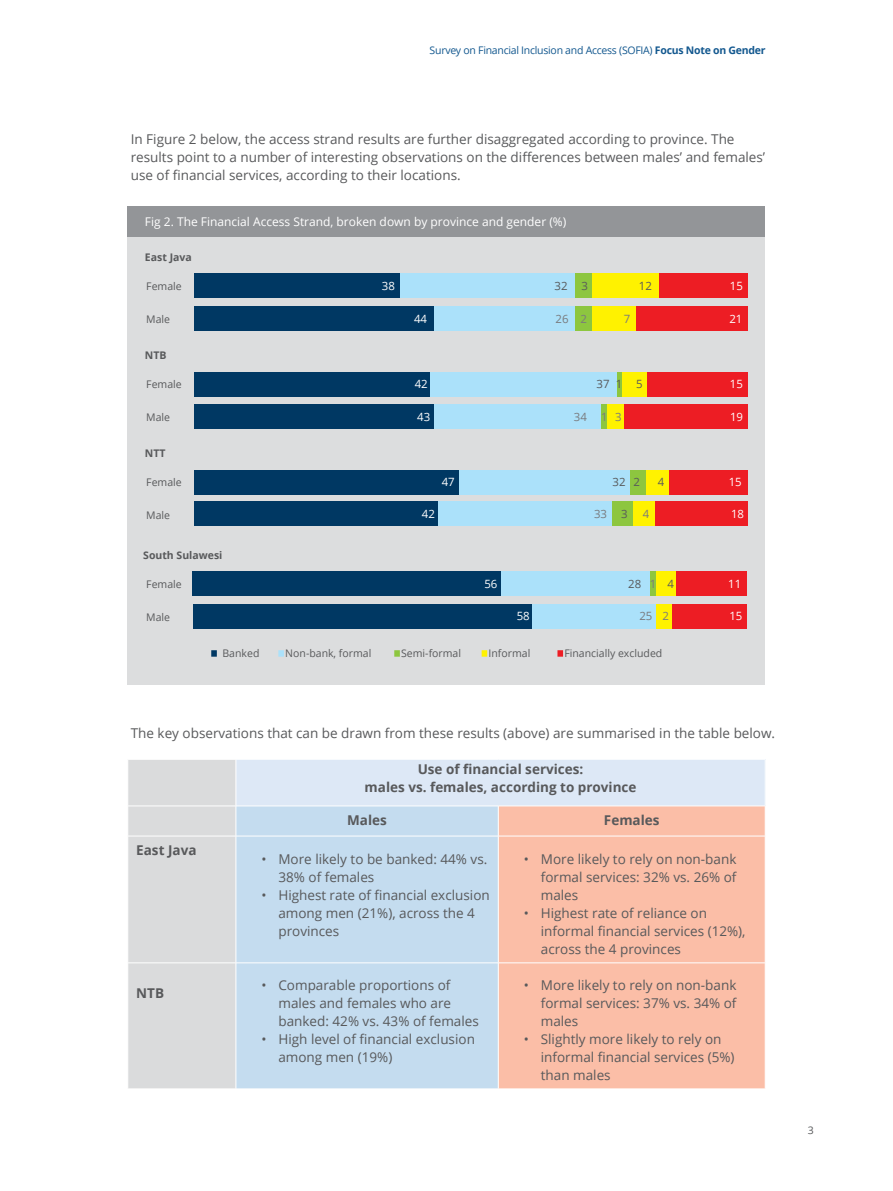
<style>
.page{position:relative;width:893px;height:1191px;background:#fff}
.page>*{position:absolute;margin:0;border:0;box-sizing:border-box;transform-origin:0 0}
.t1{font:13.5px/18px "Open Sans";color:#58595b}
.t2{font:700 13.5px/18px "Open Sans";color:#58595b;text-align:center}
.t3{font:12px "Open Sans";color:#fff}
.t4{font:11.4px "Open Sans";color:#fff}
.t5{font:11.4px "Open Sans";color:#58595b}
.t6{font:11.4px "Open Sans";color:#797a7d}
.t7{font:10.5px "Open Sans";color:#58595b}
.t8{font:10.5px "Open Sans";letter-spacing:-.025em;color:#13588f}
.t9{font:700 10.5px "Open Sans";color:#58595b}
.s1{font-weight:700}
.s2{color:#58595b}
</style>
<div class="page">
<div style="left:128px;top:231px;width:637px;height:454px;background:#dcddde"></div>
<div style="left:128px;top:206px;width:637px;height:30px;background:#939598"></div>
<div style="left:194px;top:274px;width:209px;height:24px;background:#003863"></div>
<div style="left:400px;top:274px;width:176px;height:24px;background:#abe1fa"></div>
<div style="left:576px;top:274px;width:16px;height:24px;background:#8dc63f"></div>
<div style="left:636px;top:274px;width:112px;height:24px;background:#ed1d24"></div>
<div style="left:393px;top:307px;width:182px;height:24px;background:#abe1fa"></div>
<div style="left:575px;top:307px;width:17px;height:24px;background:#8dc63f"></div>
<div style="left:592px;top:307px;width:44px;height:24px;background:#fff200"></div>
<div style="left:636px;top:307px;width:112px;height:24px;background:#ed1d24"></div>
<div style="left:194px;top:372px;width:238px;height:24px;background:#003863"></div>
<div style="left:430px;top:372px;width:194px;height:24px;background:#abe1fa"></div>
<div style="left:617px;top:372px;width:6px;height:24px;background:#8dc63f"></div>
<div style="left:646px;top:372px;width:102px;height:24px;background:#ed1d24"></div>
<div style="left:410px;top:404px;width:191px;height:25px;background:#abe1fa"></div>
<div style="left:601px;top:404px;width:6px;height:25px;background:#8dc63f"></div>
<div style="left:607px;top:404px;width:17px;height:25px;background:#fff200"></div>
<div style="left:624px;top:404px;width:124px;height:25px;background:#ed1d24"></div>
<div style="left:194px;top:470px;width:266px;height:24px;background:#003863"></div>
<div style="left:459px;top:470px;width:171px;height:24px;background:#abe1fa"></div>
<div style="left:630px;top:470px;width:16px;height:24px;background:#8dc63f"></div>
<div style="left:646px;top:470px;width:23px;height:24px;background:#fff200"></div>
<div style="left:669px;top:470px;width:79px;height:24px;background:#ed1d24"></div>
<div style="left:194px;top:501px;width:245px;height:25px;background:#003863"></div>
<div style="left:438px;top:501px;width:175px;height:25px;background:#abe1fa"></div>
<div style="left:613px;top:501px;width:20px;height:25px;background:#8dc63f"></div>
<div style="left:633px;top:501px;width:23px;height:25px;background:#fff200"></div>
<div style="left:656px;top:501px;width:92px;height:25px;background:#ed1d24"></div>
<div style="left:193px;top:572px;width:309px;height:24px;background:#003863"></div>
<div style="left:502px;top:572px;width:149px;height:24px;background:#abe1fa"></div>
<div style="left:656px;top:572px;width:21px;height:24px;background:#fff200"></div>
<div style="left:676px;top:572px;width:70px;height:24px;background:#ed1d24"></div>
<div style="left:193px;top:604px;width:341px;height:24px;background:#003863"></div>
<div style="left:532px;top:604px;width:124px;height:24px;background:#abe1fa"></div>
<div style="left:650px;top:572px;width:6px;height:24px;background:#8dc63f"></div>
<div style="left:656px;top:604px;width:16px;height:24px;background:#fff200"></div>
<div style="left:672px;top:604px;width:74px;height:24px;background:#ed1d24"></div>
<div style="left:128px;top:760px;width:108px;height:328px;background:#dadbdc"></div>
<div style="left:236px;top:759px;width:529px;height:47px;background:#dde8f6"></div>
<div style="left:237px;top:806px;width:261px;height:282px;background:#c4dcef"></div>
<div style="left:499px;top:806px;width:266px;height:282px;background:#fbbea7"></div>
<hr style="left:236px;top:759px;width:262px;height:1px;background:#fff">
<hr style="left:236px;top:759px;width:1px;height:46px;background:#fff">
<hr style="left:498px;top:759px;width:267px;height:1px;background:#fff">
<hr style="left:128px;top:805px;width:108px;height:1px;background:#fff">
<hr style="left:236px;top:805px;width:262px;height:1px;background:#fff">
<hr style="left:498px;top:805px;width:267px;height:1px;background:#fff">
<hr style="left:128px;top:835px;width:108px;height:1px;background:#fff">
<hr style="left:236px;top:835px;width:262px;height:1px;background:#fff">
<hr style="left:498px;top:835px;width:267px;height:1px;background:#fff">
<hr style="left:128px;top:962px;width:108px;height:1px;background:#fff">
<hr style="left:236px;top:962px;width:262px;height:1px;background:#fff">
<hr style="left:498px;top:962px;width:267px;height:1px;background:#fff">
<div style="left:194px;top:307px;width:240px;height:24px;background:#003863"></div>
<div style="left:592px;top:274px;width:66px;height:24px;background:#fff200"></div>
<div style="left:194px;top:404px;width:240px;height:25px;background:#003863"></div>
<div style="left:622px;top:372px;width:24px;height:24px;background:#fff200"></div>
<svg style="left:211px;top:650px;width:6px;height:6px"></svg>
<svg style="left:278px;top:650px;width:6px;height:6px"></svg>
<svg style="left:394px;top:650px;width:6px;height:6px"></svg>
<svg style="left:482px;top:650px;width:5px;height:6px"></svg>
<svg style="left:557px;top:650px;width:6px;height:6px"></svg>
<p class="t8" style="left:430px;top:43px;width:337px">Survey on Financial Inclusion and Access (SOFIA) <span class="s1">Focus Note on Gender</span></p>
<p class="t1" style="left:131px;top:130px;width:636px">In Figure 2 below, the access strand results are further disaggregated according to province. The results point to a number of interesting observations on the differences between males’ and females’ use of financial services, according to their locations.</p>
<p class="t3" style="left:145px;top:213px;width:423px">Fig 2. The Financial Access Strand, broken down by province and gender (%)</p>
<p class="t9" style="left:145px;top:250px;width:48px">East Java</p>
<p class="t7" style="left:146px;top:279px;width:37px">Female</p>
<p class="t7" style="left:146px;top:312px;width:25px">Male</p>
<p class="t9" style="left:145px;top:348px;width:23px">NTB</p>
<p class="t7" style="left:146px;top:377px;width:37px">Female</p>
<p class="t7" style="left:146px;top:410px;width:25px">Male</p>
<p class="t9" style="left:145px;top:446px;width:22px">NTT</p>
<p class="t7" style="left:146px;top:475px;width:37px">Female</p>
<p class="t7" style="left:146px;top:508px;width:25px">Male</p>
<p class="t9" style="left:143px;top:547px;width:81px">South Sulawesi</p>
<p class="t7" style="left:146px;top:577px;width:37px">Female</p>
<p class="t7" style="left:146px;top:610px;width:25px">Male</p>
<p class="t4" style="left:382px;top:278px;width:15px">38</p>
<p class="t5" style="left:555px;top:278px;width:35px">32 3</p>
<p class="t4" style="left:730px;top:278px;width:15px">15</p>
<p class="t6" style="left:556px;top:311px;width:33px">26 2</p>
<p class="t6" style="left:624px;top:311px;width:8px">7</p>
<p class="t4" style="left:729px;top:311px;width:15px">21</p>
<p class="t5" style="left:639px;top:278px;width:15px">12</p>
<p class="t4" style="left:414px;top:311px;width:15px">44</p>
<p class="t4" style="left:415px;top:376px;width:15px">42</p>
<p class="t5" style="left:596px;top:376px;width:27px">37 1</p>
<p class="t4" style="left:730px;top:376px;width:15px">15</p>
<p class="t6" style="left:574px;top:409px;width:49px">34 13</p>
<p class="t4" style="left:730px;top:409px;width:15px">19</p>
<p class="t5" style="left:636px;top:376px;width:8px">5</p>
<p class="t4" style="left:417px;top:409px;width:15px">43</p>
<p class="t4" style="left:442px;top:474px;width:15px">47</p>
<p class="t5" style="left:613px;top:474px;width:29px">32 2</p>
<p class="t5" style="left:658px;top:474px;width:8px">4</p>
<p class="t4" style="left:729px;top:474px;width:15px">15</p>
<p class="t4" style="left:422px;top:506px;width:18px">42<sup>41</sup></p>
<p class="t6" style="left:594px;top:506px;width:35px">33 <span class="s2">3</span></p>
<p class="t6" style="left:643px;top:506px;width:8px">4</p>
<p class="t4" style="left:731px;top:506px;width:15px">18</p>
<p class="t4" style="left:484px;top:576px;width:15px">56</p>
<p class="t5" style="left:628px;top:576px;width:15px">28</p>
<p class="t5" style="left:668px;top:576px;width:8px">4</p>
<p class="t4" style="left:728px;top:576px;width:15px">11</p>
<p class="t4" style="left:517px;top:608px;width:15px">58</p>
<p class="t6" style="left:639px;top:608px;width:15px">25</p>
<p class="t6" style="left:650px;top:576px;width:8px">1</p>
<p class="t6" style="left:662px;top:608px;width:8px">2</p>
<p class="t4" style="left:729px;top:608px;width:15px">15</p>
<p class="t7" style="left:223px;top:646px;width:38px">Banked</p>
<p class="t7" style="left:285px;top:646px;width:88px">Non-bank, formal</p>
<p class="t7" style="left:401px;top:646px;width:61px">Semi-formal</p>
<p class="t7" style="left:489px;top:646px;width:43px">Informal</p>
<p class="t7" style="left:564px;top:646px;width:99px">Financially excluded</p>
<p class="t1" style="left:131px;top:724px;width:646px">The key observations that can be drawn from these results (above) are summarised in the table below.</p>
<p class="t2" style="left:365px;top:760px;width:273px">Use of financial services:<br>males vs. females, according to province</p>
<p class="t2" style="left:347px;top:810px;width:41px">Males</p>
<p class="t2" style="left:604px;top:810px;width:57px">Females</p>
<p class="t2" style="left:136px;top:840px;width:62px">East Java</p>
<p class="t1" style="left:278px;top:850px;width:210px;text-indent:-17px">• More likely to be banked: 44% vs.<br>38% of females</p>
<p class="t1" style="left:278px;top:886px;width:213px;text-indent:-17px">• Highest rate of financial exclusion among men (21%), across the 4 provinces</p>
<p class="t1" style="left:541px;top:850px;width:197px;text-align:justify;text-indent:-17px">• More likely to rely on non-bank formal services: 32% vs. 26% of males</p>
<p class="t1" style="left:541px;top:904px;width:206px;text-indent:-17px">• Highest rate of reliance on informal financial services (12%), across the 4 provinces</p>
<p class="t2" style="left:136px;top:983px;width:29px">NTB</p>
<p class="t1" style="left:278px;top:976px;width:202px;text-indent:-17px">• Comparable proportions of males and females who are banked: 42% vs. 43% of females</p>
<p class="t1" style="left:278px;top:1030px;width:198px;text-indent:-17px">• High level of financial exclusion among men (19%)</p>
<p class="t1" style="left:541px;top:976px;width:197px;text-align:justify;text-indent:-17px">• More likely to rely on non-bank formal services: 37% vs. 34% of males</p>
<p class="t1" style="left:541px;top:1030px;width:195px;text-indent:-17px">• Slightly more likely to rely on informal financial services (5%) than males</p>
<p class="t7" style="left:808px;top:1123px;width:8px">3</p>
</div>
